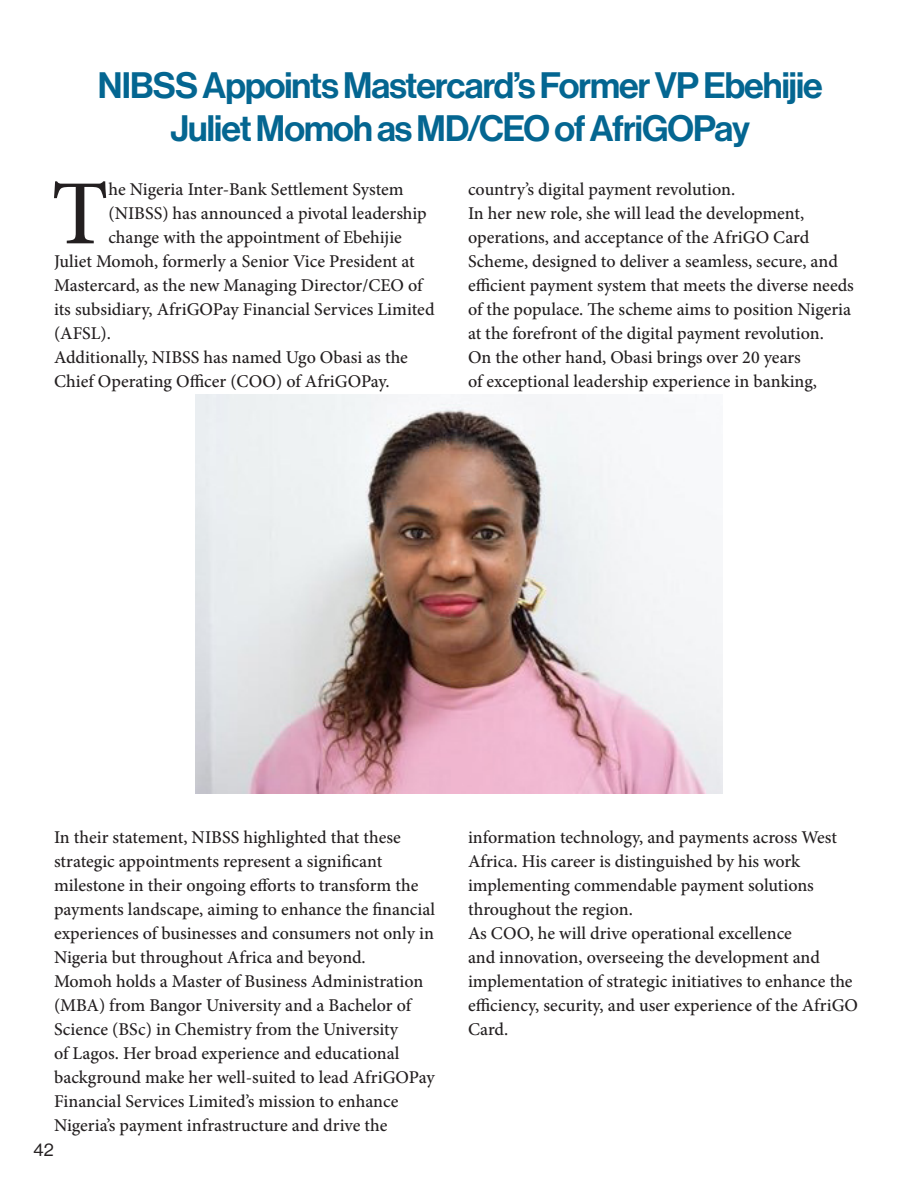
<style>
.page{position:relative;width:918px;height:1188px;background:#fff}
.page>*{position:absolute;margin:0;border:0;box-sizing:border-box;transform-origin:0 0}
.body_text{font:500 91.8px "Minion Pro";color:#231f20}
.Headline{font:36px/43.2px "Neue Haas Display Mediu";letter-spacing:-.025em;color:#046691;text-align:center}
.body_text-2{font:500 18px/24px "Minion Pro";color:#231f20}
.t1{font:18px "Neue Haas Display";color:#231f20}
</style>
<div class="page">
<img style="left:196px;top:395px;width:526px;height:398px">
<p class="Headline" style="left:98px;top:64px;width:726px">NIBSS Appoints Mastercard’s Former VP Ebehijie<br>Juliet Momoh as MD/CEO of AfriGOPay</p>
<p class="body_text" style="left:51px;top:152px;width:59px">T</p>
<p class="body_text-2" style="left:108px;top:178px;width:297px">he Nigeria Inter-Bank Settlement System</p>
<p class="body_text-2" style="left:468px;top:178px;width:269px">country’s digital payment revolution.</p>
<p class="body_text-2" style="left:468px;top:202px;width:387px">In her new role, she will lead the development, operations, and acceptance of the AfriGO Card Scheme, designed to deliver a seamless, secure, and efficient payment system that meets the diverse needs of the populace. The scheme aims to position Nigeria at the forefront of the digital payment revolution.</p>
<p class="body_text-2" style="left:468px;top:346px;width:351px">On the other hand, Obasi brings over 20 years of exceptional leadership experience in banking,</p>
<p class="body_text-2" style="left:108px;top:202px;width:320px">(NIBSS) has announced a pivotal leadership</p>
<p class="body_text-2" style="left:108px;top:226px;width:295px">change with the appointment of Ebehijie</p>
<p class="body_text-2" style="left:54px;top:250px;width:362px">Juliet Momoh, formerly a Senior Vice President at</p>
<p class="body_text-2" style="left:54px;top:274px;width:370px">Mastercard, as the new Managing Director/CEO of</p>
<p class="body_text-2" style="left:54px;top:298px;width:382px">its subsidiary, AfriGOPay Financial Services Limited</p>
<p class="body_text-2" style="left:54px;top:322px;width:58px">(AFSL).</p>
<p class="body_text-2" style="left:54px;top:346px;width:356px">Additionally, NIBSS has named Ugo Obasi as the<br>Chief Operating Officer (COO) of AfriGOPay.</p>
<p class="body_text-2" style="left:54px;top:826px;width:383px">In their statement, NIBSS highlighted that these strategic appointments represent a significant milestone in their ongoing efforts to transform the payments landscape, aiming to enhance the financial experiences of businesses and consumers not only in Nigeria but throughout Africa and beyond.</p>
<p class="body_text-2" style="left:54px;top:970px;width:382px">Momoh holds a Master of Business Administration (MBA) from Bangor University and a Bachelor of Science (BSc) in Chemistry from the University<br>of Lagos. Her broad experience and educational background make her well-suited to lead AfriGOPay Financial Services Limited’s mission to enhance Nigeria’s payment infrastructure and drive the</p>
<p class="t1" style="left:34px;top:1140px;width:22px">42</p>
<p class="body_text-2" style="left:468px;top:826px;width:371px">information technology, and payments across West Africa. His career is distinguished by his work implementing commendable payment solutions throughout the region.</p>
<p class="body_text-2" style="left:468px;top:922px;width:392px">As COO, he will drive operational excellence<br>and innovation, overseeing the development and implementation of strategic initiatives to enhance the efficiency, security, and user experience of the AfriGO Card.</p>
</div>
